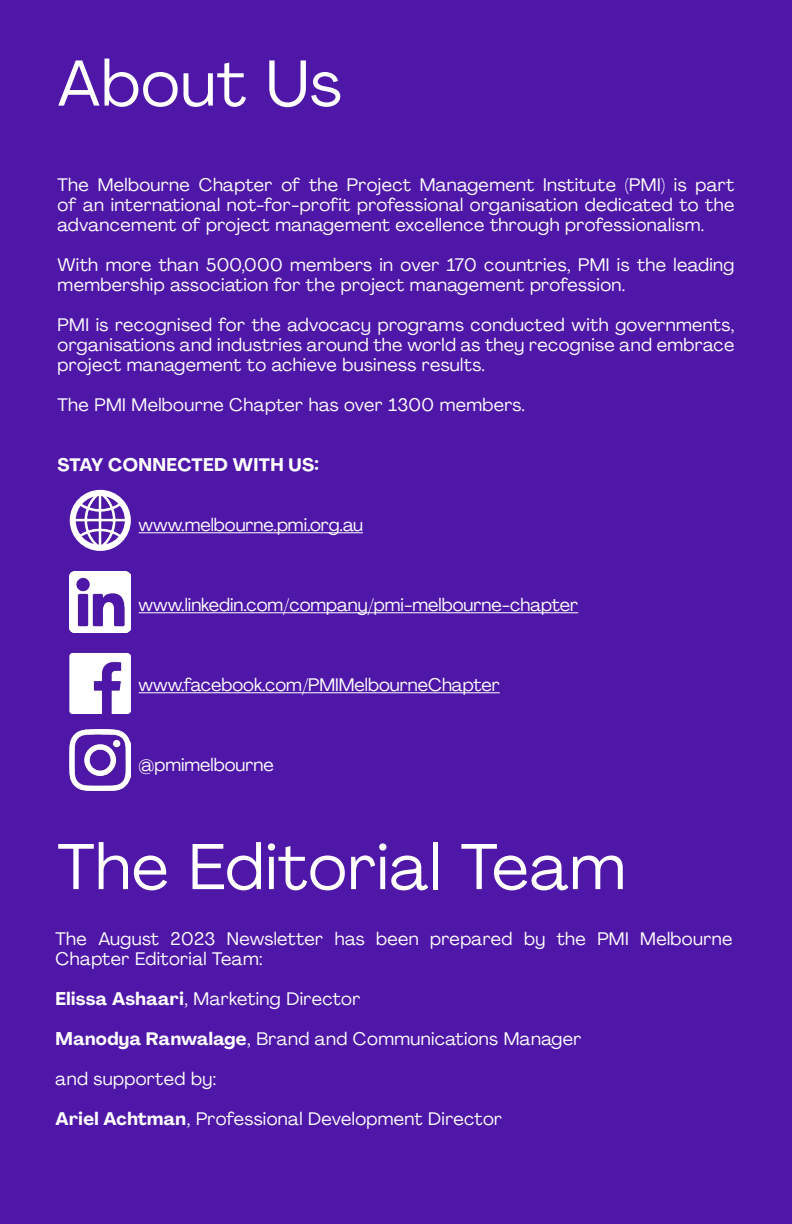
<style>
.page{position:relative;width:792px;height:1224px;background:#4f17a8}
.page>*{position:absolute;margin:0;border:0;box-sizing:border-box;transform-origin:0 0}
.Headline{font:64px "Agrandir";letter-spacing:.015em;color:#fff}
.Paragraph_Style{font:18px/20px "Agrandir";letter-spacing:.02em;color:#fff;text-align:justify}
.Paragraph_Style-2{font:18px "Agrandir";color:#fff}
.Paragraph_Style-3{font:700 18px "Agrandir";letter-spacing:.02em;color:#fff}
.s1{font-weight:700}
</style>
<div class="page">
<hr style="left:139px;top:532px;width:224px;height:1px;background:#fff">
<hr style="left:139px;top:612px;width:439px;height:1px;background:#fff">
<hr style="left:139px;top:692px;width:361px;height:1px;background:#fff">
<img style="left:70px;top:653px;width:61px;height:61px">
<img style="left:73px;top:493px;width:55px;height:55px;border-radius:28px">
<div style="left:70px;top:490px;width:61px;height:61px;border:6px solid #fff;border-radius:50%"></div>
<img style="left:70px;top:729px;width:61px;height:61px">
<img style="left:70px;top:571px;width:61px;height:61px">
<p class="Headline" style="left:58px;top:44px;width:285px">About Us</p>
<p class="Paragraph_Style" style="left:58px;top:174px;width:678px">The Melbourne Chapter of the Project Management Institute (PMI) is part of an international not-for-profit professional organisation dedicated to the advancement of project management excellence through professionalism.</p>
<p class="Paragraph_Style" style="left:58px;top:254px;width:678px">With more than 500,000 members in over 170 countries, PMI is the leading membership association for the project management profession.</p>
<p class="Paragraph_Style" style="left:58px;top:314px;width:678px">PMI is recognised for the advocacy programs conducted with governments, organisations and industries around the world as they recognise and embrace project management to achieve business results.</p>
<p class="Paragraph_Style" style="left:58px;top:394px;width:469px">The PMI Melbourne Chapter has over 1300 members.</p>
<p class="Paragraph_Style-3" style="left:58px;top:453px;width:263px">STAY CONNECTED WITH US:</p>
<p class="Paragraph_Style-2" style="left:139px;top:513px;width:226px">www.melbourne.pmi.org.au</p>
<p class="Paragraph_Style-2" style="left:139px;top:593px;width:441px">www.linkedin.com/company/pmi-melbourne-chapter</p>
<p class="Paragraph_Style-2" style="left:139px;top:673px;width:363px">www.facebook.com/PMIMelbourneChapter</p>
<p class="Paragraph_Style-2" style="left:139px;top:753px;width:137px">@pmimelbourne</p>
<p class="Headline" style="left:58px;top:827px;width:570px">The Editorial Team</p>
<p class="Paragraph_Style" style="left:56px;top:929px;width:678px">The August 2023 Newsletter has been prepared by the PMI Melbourne<br>Chapter Editorial Team:</p>
<p class="Paragraph_Style" style="left:56px;top:989px;width:306px"><span class="s1">Elissa Ashaari</span>, Marketing Director</p>
<p class="Paragraph_Style" style="left:56px;top:1029px;width:527px"><span class="s1">Manodya Ranwalage</span>, Brand and Communications Manager</p>
<p class="Paragraph_Style" style="left:56px;top:1069px;width:162px">and supported by:</p>
<p class="Paragraph_Style" style="left:56px;top:1109px;width:448px"><span class="s1">Ariel Achtman</span>, Professional Development Director</p>
</div>
